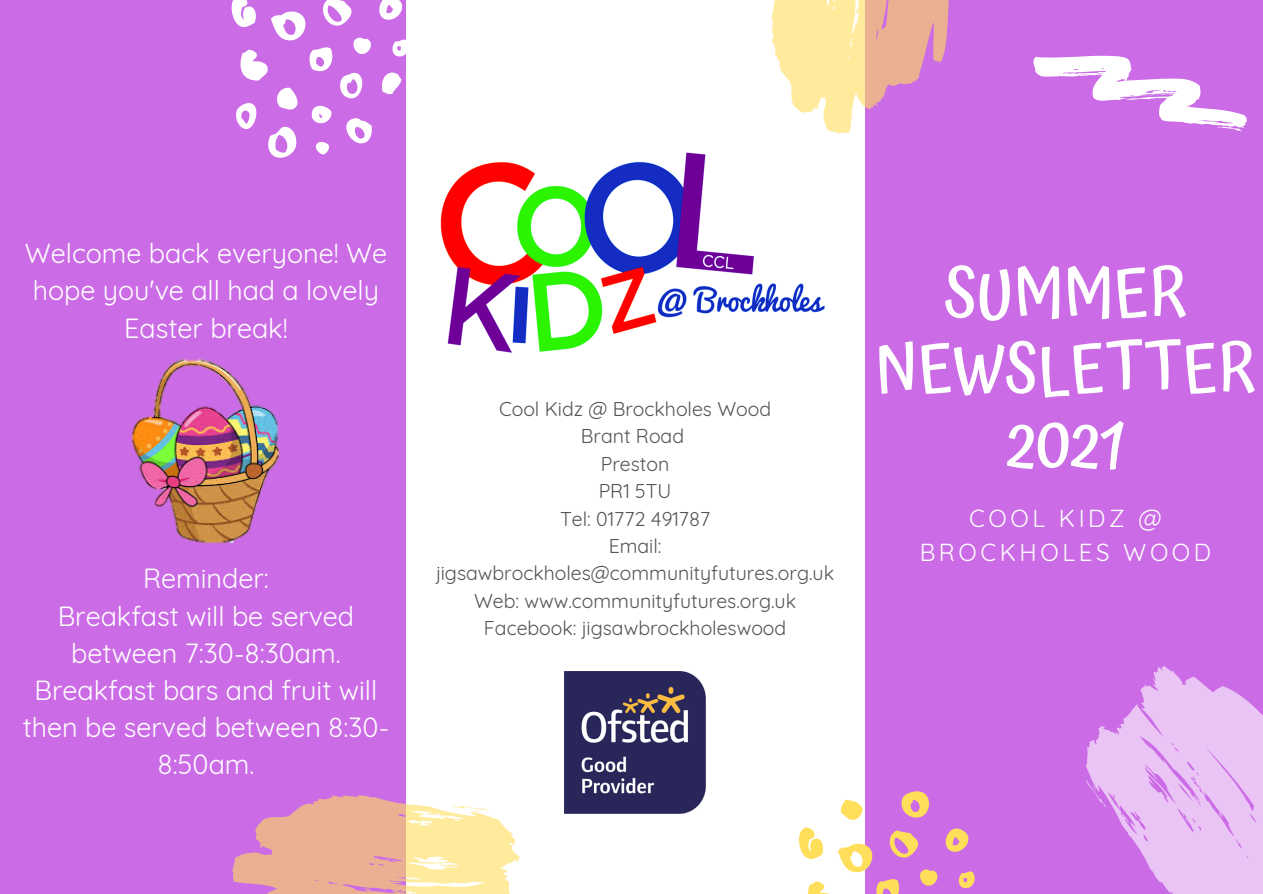
<style>
.page{position:relative;width:1263px;height:894px;background:#fff}
.page>*{position:absolute;margin:0;border:0;box-sizing:border-box;transform-origin:0 0}
.t1{font:500 65.7px/75.4px "Atma";color:#fff;text-align:center}
.t2{font:27px/37.2px "Quicksand";color:#fff;text-align:center}
.t3{font:24px/33.9px "Quicksand";letter-spacing:.15em;color:#fff;text-align:center}
.t4{font:19.5px/27.3px "Quicksand";color:#545454;text-align:center}
</style>
<div class="page">
<div style="left:0;top:0;width:1263px;height:893px;background:#cb6ce6"></div>
<div style="left:406px;top:0;width:459px;height:893px;background:#fff"></div>
<svg style="left:772px;top:0;width:177px;height:134px"></svg>
<svg style="left:1033px;top:55px;width:214px;height:77px"></svg>
<svg style="left:901px;top:791px;width:28px;height:27px"></svg>
<svg style="left:840px;top:800px;width:23px;height:20px"></svg>
<svg style="left:798px;top:827px;width:177px;height:66px"></svg>
<svg style="left:1086px;top:666px;width:177px;height:227px;fill:#eac4f5"></svg>
<svg style="left:1086px;top:778px;width:21px;height:30px"></svg>
<svg style="left:231px;top:0;width:175px;height:158px"></svg>
<svg style="left:232px;top:795px;width:288px;height:98px"></svg>
<img style="left:564px;top:671px;width:142px;height:142px">
<img style="left:440px;top:152px;width:385px;height:201px">
<img style="left:131px;top:359px;width:149px;height:185px">
<p class="t2" style="left:25px;top:234px;width:364px">Welcome back everyone! We hope you've all had a lovely<br>Easter break!</p>
<p class="t2" style="left:143px;top:559px;width:127px">Reminder:</p>
<p class="t2" style="left:58px;top:596px;width:298px">Breakfast will be served between 7:30-8:30am.</p>
<p class="t2" style="left:23px;top:671px;width:368px">Breakfast bars and fruit will then be served between 8:30-<br>8:50am.</p>
<p class="t4" style="left:499px;top:395px;width:274px">Cool Kidz @ Brockholes Wood</p>
<p class="t4" style="left:581px;top:422px;width:105px">Brant Road</p>
<p class="t4" style="left:601px;top:449px;width:70px">Preston</p>
<p class="t4" style="left:599px;top:477px;width:74px">PR1 5TU</p>
<p class="t4" style="left:560px;top:504px;width:151px">Tel: 01772 491787</p>
<p class="t4" style="left:436px;top:531px;width:400px">Email: jigsawbrockholes@communityfutures.org.uk</p>
<p class="t4" style="left:474px;top:586px;width:324px">Web: www.communityfutures.org.uk</p>
<p class="t4" style="left:484px;top:614px;width:304px">Facebook: jigsawbrockholeswood</p>
<p class="t1" style="left:875px;top:255px;width:382px">SUMMER<br>NEWSLETTER<br>2021</p>
<p class="t3" style="left:920px;top:501px;width:293px">COOL KIDZ @<br>BROCKHOLES WOOD</p>
</div>
